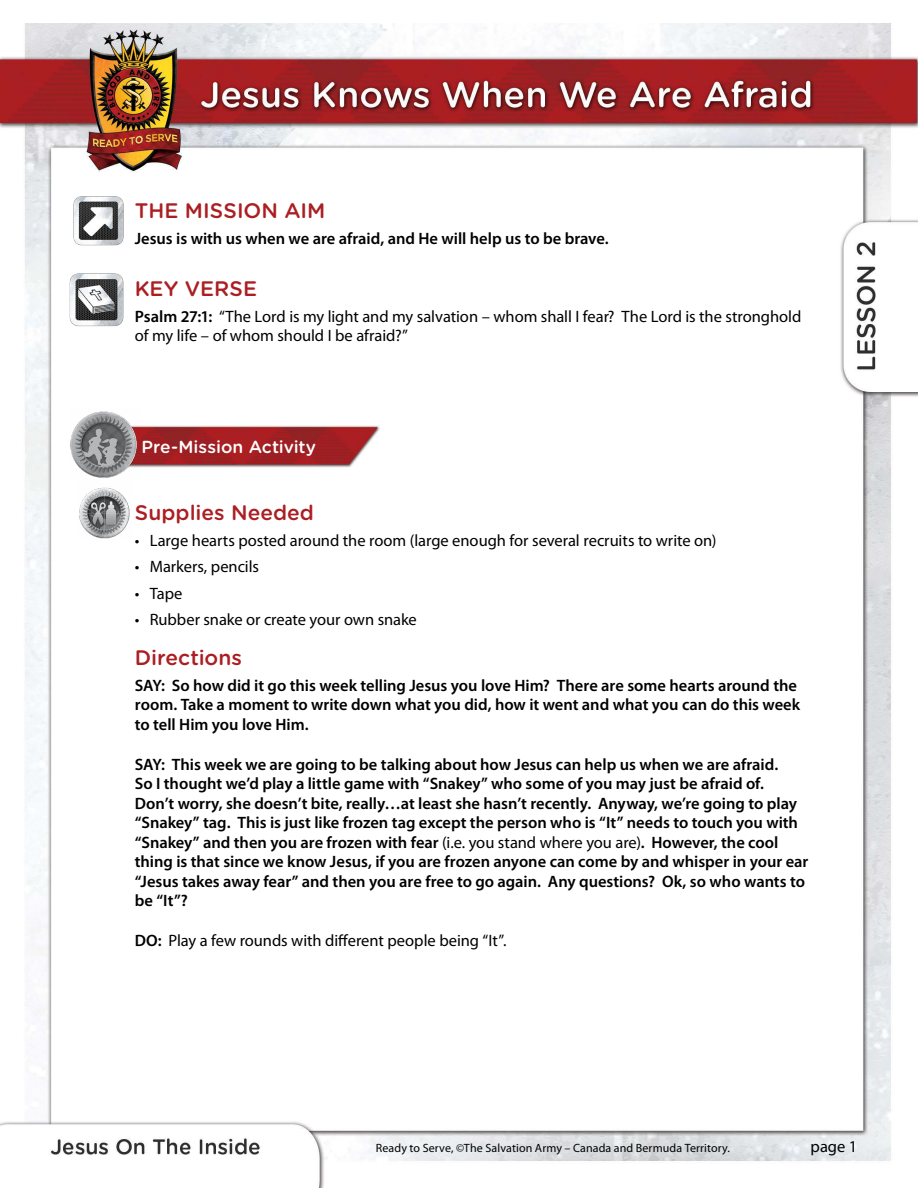
<style>
.page{position:relative;width:918px;height:1188px;background:#fff}
.page>*{position:absolute;margin:0;border:0;box-sizing:border-box;transform-origin:0 0}
.t1{font:500 21px "Gotham Rounded";color:#ab1f23}
.t2{font:500 17.4px "Gotham Rounded";color:#fff}
.t3{font:600 16.5px/19.5px "Myriad Pro";color:#000}
.t4{font:16.5px/19.5px "Myriad Pro";letter-spacing:-.005em;color:#000}
.t5{font:12px "Myriad Pro";letter-spacing:.01em;color:#000}
.s1{font-weight:600}
.s2{font-weight:400}
</style>
<div class="page">
<img style="left:0;top:23px;width:918px;height:1165px">
<img style="left:68px;top:272px;width:57px;height:56px">
<img style="left:72px;top:195px;width:53px;height:52px">
<img style="left:140px;top:422px;width:240px;height:45px">
<img style="left:69px;top:409px;width:71px;height:72px">
<img style="left:77px;top:482px;width:55px;height:57px">
<p class="t1" style="left:135px;top:195px;width:192px">THE MISSION AIM</p>
<p class="t3" style="left:135px;top:228px;width:475px">Jesus is with us when we are afraid, and He will help us to be brave.</p>
<p class="t1" style="left:135px;top:273px;width:124px">KEY VERSE</p>
<p class="t4" style="left:135px;top:306px;width:668px"><span class="s1">Psalm 27:1:</span> “The Lord is my light and my salvation – whom shall I fear? The Lord is the stronghold of my life – of whom should I be afraid?”</p>
<p class="t2" style="left:142px;top:434px;width:176px">Pre-Mission Activity</p>
<p class="t1" style="left:135px;top:497px;width:181px">Supplies Needed</p>
<p class="t4" style="left:135px;top:530px;width:583px">• Large hearts posted around the room (large enough for several recruits to write on)</p>
<p class="t4" style="left:135px;top:557px;width:126px">• Markers, pencils</p>
<p class="t4" style="left:135px;top:583px;width:49px">• Tape</p>
<p class="t4" style="left:135px;top:609px;width:283px">• Rubber snake or create your own snake</p>
<p class="t1" style="left:135px;top:642px;width:109px">Directions</p>
<p class="t3" style="left:135px;top:675px;width:667px">SAY: So how did it go this week telling Jesus you love Him? There are some hearts around the room. Take a moment to write down what you did, how it went and what you can do this week to tell Him you love Him.</p>
<p class="t3" style="left:135px;top:754px;width:675px">SAY: This week we are going to be talking about how Jesus can help us when we are afraid.<br>So I thought we’d play a little game with “Snakey” who some of you may just be afraid of.<br>Don’t worry, she doesn’t bite, really…at least she hasn’t recently. Anyway, we’re going to play “Snakey” tag. This is just like frozen tag except the person who is “It” needs to touch you with “Snakey” and then you are frozen with fear <span class="s2">(i.e. you stand where you are)</span>. However, the cool thing is that since we know Jesus, if you are frozen anyone can come by and whisper in your ear “Jesus takes away fear” and then you are free to go again. Any questions? Ok, so who wants to be “It”?</p>
<p class="t4" style="left:135px;top:930px;width:373px"><span class="s1">DO:</span> Play a few rounds with different people being “It”.</p>
<p class="t5" style="left:376px;top:1141px;width:356px">Ready to Serve, ©The Salvation Army – Canada and Bermuda Territory.</p>
<p class="t4" style="left:811px;top:1136px;width:48px">page 1</p>
</div>
